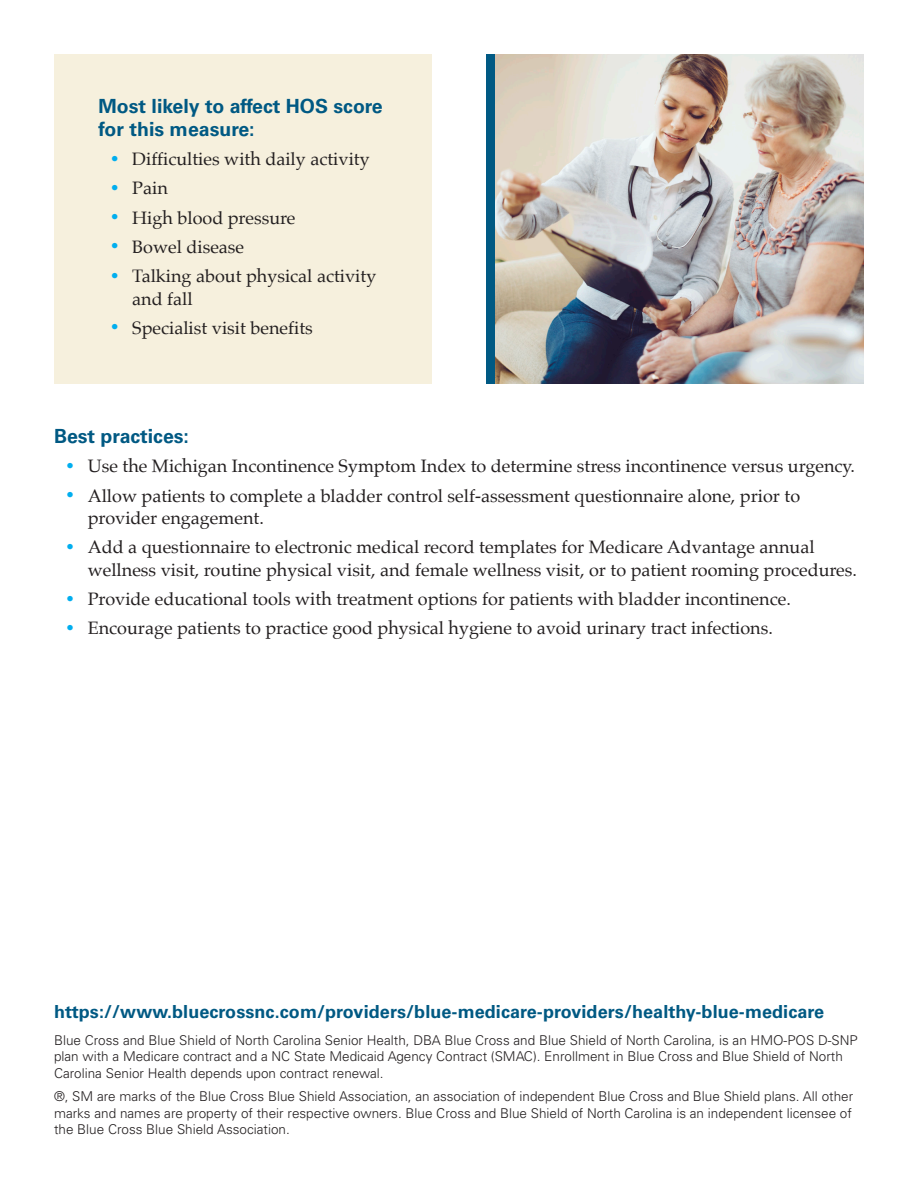
<style>
.page{position:relative;width:918px;height:1188px;background:#fff}
.page>*{position:absolute;margin:0;border:0;box-sizing:border-box;transform-origin:0 0}
.NC_Inline_SubHead_Blue{font:700 19.5px/22.5px "Univers LT Std";color:#005983}
.t1{font:18px/22.5px "Palatino";color:#231f20}
.NC_Disclaimer{font:700 18px "Univers LT Std";letter-spacing:.005em;color:#005983}
.NC_Disclaimer-2{font:300 13.5px/16.5px "Univers LT Std";color:#231f20}
.s1{font-family:"Univers LT Std";font-size:15px;color:#00aeef}
</style>
<div class="page">
<div style="left:54px;top:54px;width:378px;height:330px;background:#f6f0dd"></div>
<img style="left:494px;top:54px;width:370px;height:330px">
<div style="left:486px;top:54px;width:8px;height:330px;background:#005983"></div>
<p class="NC_Inline_SubHead_Blue" style="left:99px;top:95px;width:286px">Most likely to affect HOS score for this measure:</p>
<p class="t1" style="left:112px;top:148px;width:259px"><span class="s1">•</span> Difficulties with daily activity</p>
<p class="t1" style="left:112px;top:177px;width:57px"><span class="s1">•</span> Pain</p>
<p class="t1" style="left:112px;top:206px;width:185px"><span class="s1">•</span> High blood pressure</p>
<p class="t1" style="left:112px;top:235px;width:134px"><span class="s1">•</span> Bowel disease</p>
<p class="t1" style="left:132px;top:265px;width:246px;text-indent:-20px"><span class="s1">•</span> Talking about physical activity and fall</p>
<p class="t1" style="left:112px;top:316px;width:202px"><span class="s1">•</span> Specialist visit benefits</p>
<p class="NC_Inline_SubHead_Blue" style="left:54px;top:425px;width:137px">Best practices:</p>
<p class="t1" style="left:68px;top:455px;width:789px"><span class="s1">•</span> Use the Michigan Incontinence Symptom Index to determine stress incontinence versus urgency.</p>
<p class="t1" style="left:88px;top:484px;width:714px;text-indent:-20px"><span class="s1">•</span> Allow patients to complete a bladder control self-assessment questionnaire alone, prior to provider engagement.</p>
<p class="t1" style="left:88px;top:536px;width:771px;text-indent:-20px"><span class="s1">•</span> Add a questionnaire to electronic medical record templates for Medicare Advantage annual wellness visit, routine physical visit, and female wellness visit, or to patient rooming procedures.</p>
<p class="t1" style="left:68px;top:588px;width:725px"><span class="s1">•</span> Provide educational tools with treatment options for patients with bladder incontinence.</p>
<p class="t1" style="left:68px;top:617px;width:707px"><span class="s1">•</span> Encourage patients to practice good physical hygiene to avoid urinary tract infections.</p>
<p class="NC_Disclaimer" style="left:54px;top:1001px;width:772px">https://www.bluecrossnc.com/providers/blue-medicare-providers/healthy-blue-medicare</p>
<p class="NC_Disclaimer-2" style="left:54px;top:1032px;width:805px">Blue Cross and Blue Shield of North Carolina Senior Health, DBA Blue Cross and Blue Shield of North Carolina, is an HMO-POS D-SNP plan with a Medicare contract and a NC State Medicaid Agency Contract (SMAC). Enrollment in Blue Cross and Blue Shield of North<br>Carolina Senior Health depends upon contract renewal.</p>
<p class="NC_Disclaimer-2" style="left:54px;top:1088px;width:801px;text-align:justify">®, SM are marks of the Blue Cross Blue Shield Association, an association of independent Blue Cross and Blue Shield plans. All other marks and names are property of their respective owners. Blue Cross and Blue Shield of North Carolina is an independent licensee of the Blue Cross Blue Shield Association.</p>
</div>
